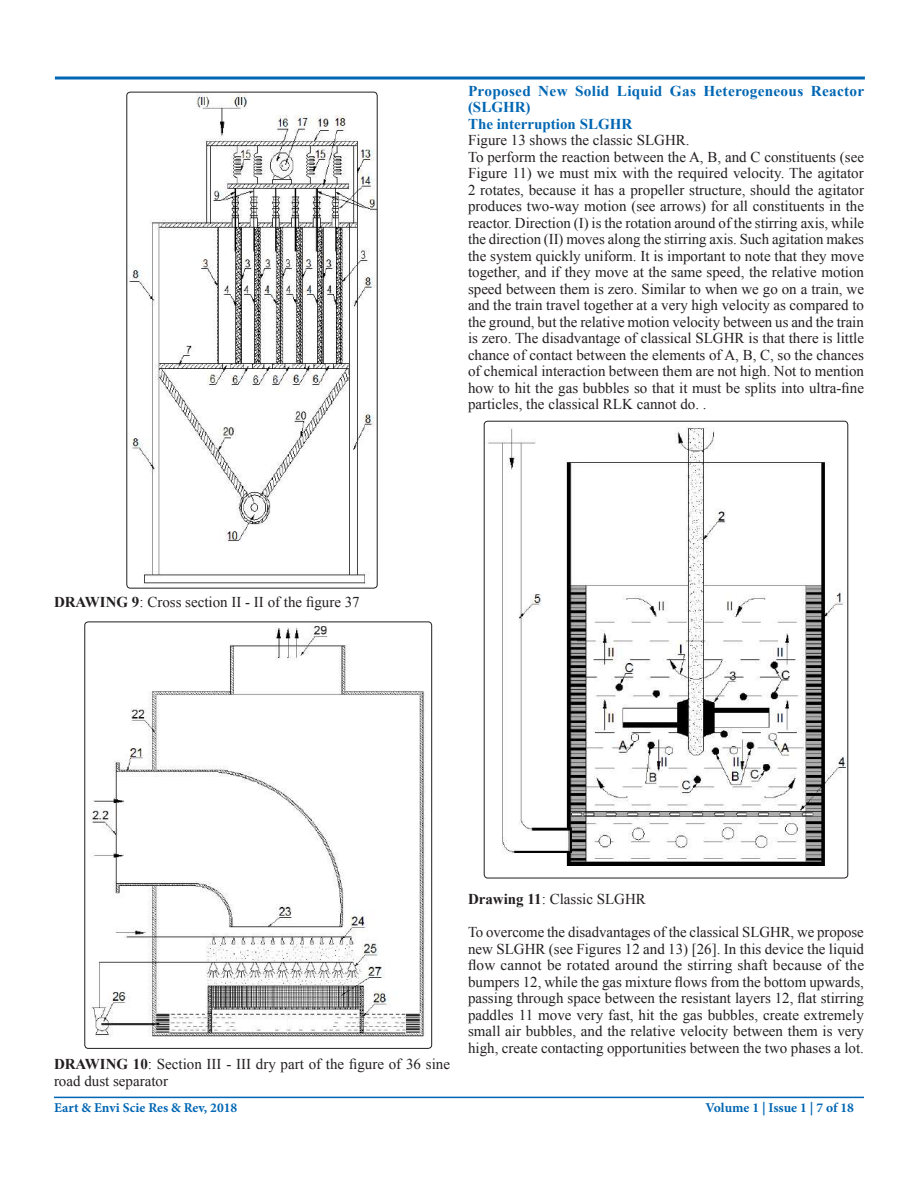
<style>
.page{position:relative;width:918px;height:1188px;background:#fff}
.page>*{position:absolute;margin:0;border:0;box-sizing:border-box;transform-origin:0 0}
.t1{font:15px/16.5px "Times New Roman";color:#231f20}
.t2{font:700 15px/16.5px "Times New Roman";letter-spacing:.02em;color:#0166b3}
.t3{font:700 13.5px "Minion Pro";color:#0166b3}
.s1{font-weight:700}
</style>
<div class="page">
<svg style="left:54px;top:76px;width:811px;height:4px;background:#408cc5"></svg>
<hr style="left:54px;top:1097px;width:810px;height:1px;background:#0166b3">
<img style="left:127px;top:92px;width:250px;height:496px">
<div style="left:127px;top:92px;width:250px;height:496px;border:1px solid #231f20;border-radius:4px"></div>
<img style="left:85px;top:622px;width:341px;height:415px">
<div style="left:85px;top:622px;width:347px;height:427px;border:1px solid #231f20;border-radius:4px"></div>
<img style="left:484px;top:421px;width:364px;height:457px">
<p class="t1" style="left:54px;top:594px;width:307px"><span class="s1">DRAWING 9</span>: Cross section II - II of the figure 37</p>
<p class="t2" style="left:468px;top:82px;width:398px">Proposed New Solid Liquid Gas Heterogeneous Reactor (SLGHR)<br>The interruption SLGHR</p>
<p class="t1" style="left:468px;top:132px;width:398px">Figure 13 shows the classic SLGHR.<br>To perform the reaction between the A, B, and C constituents (see Figure 11) we must mix with the required velocity. The agitator 2 rotates, because it has a propeller structure, should the agitator produces two-way motion (see arrows) for all constituents in the reactor. Direction (I) is the rotation around of the stirring axis, while the direction (II) moves along the stirring axis. Such agitation makes the system quickly uniform. It is important to note that they move together, and if they move at the same speed, the relative motion speed between them is zero. Similar to when we go on a train, we and the train travel together at a very high velocity as compared to the ground, but the relative motion velocity between us and the train is zero. The disadvantage of classical SLGHR is that there is little chance of contact between the elements of A, B, C, so the chances of chemical interaction between them are not high. Not to mention how to hit the gas bubbles so that it must be splits into ultra-fine particles, the classical RLK cannot do. .</p>
<p class="t1" style="left:54px;top:1056px;width:398px"><span class="s1">DRAWING 10</span>: Section III - III dry part of the figure of 36 sine road dust separator</p>
<p class="t1" style="left:468px;top:891px;width:179px"><span class="s1">Drawing 11</span>: Classic SLGHR</p>
<p class="t1" style="left:468px;top:924px;width:398px;text-align:justify">To overcome the disadvantages of the classical SLGHR, we propose new SLGHR (see Figures 12 and 13) [26]. In this device the liquid flow cannot be rotated around the stirring shaft because of the bumpers 12, while the gas mixture flows from the bottom upwards, passing through space between the resistant layers 12, flat stirring paddles 11 move very fast, hit the gas bubbles, create extremely small air bubbles, and the relative velocity between them is very high, create contacting opportunities between the two phases a lot.</p>
<p class="t3" style="left:54px;top:1098px;width:185px">Eart &amp; Envi Scie Res &amp; Rev, 2018</p>
<p class="t3" style="left:706px;top:1098px;width:150px">Volume 1 | Issue 1 | 7 of 18</p>
</div>
